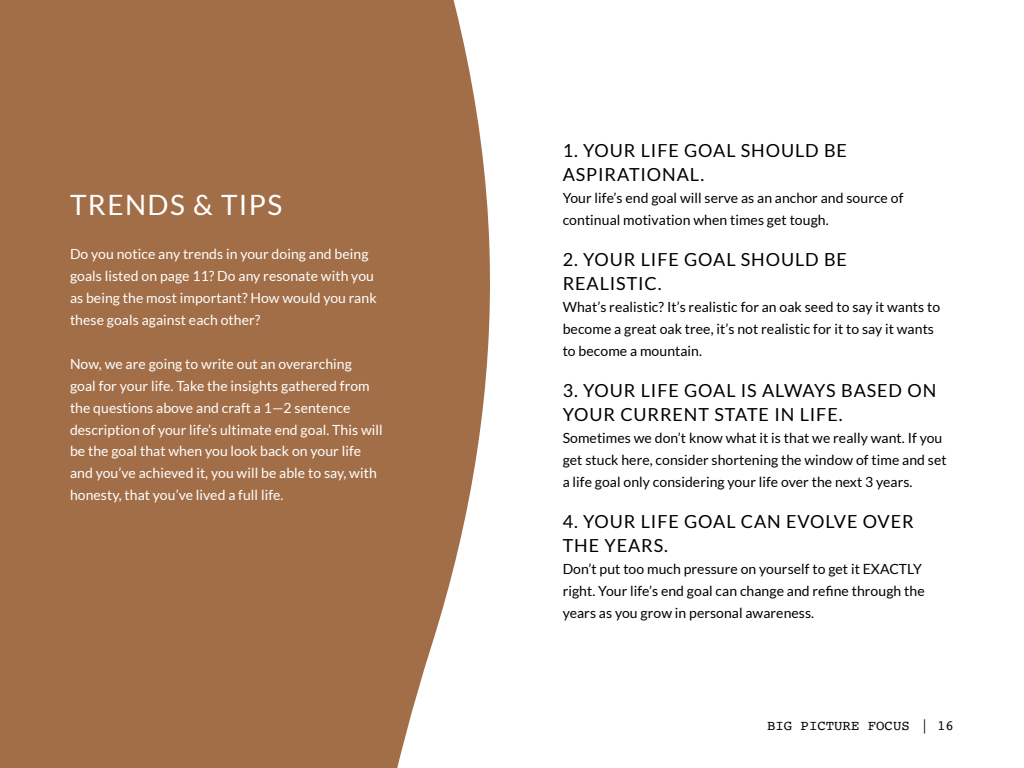
<style>
.page{position:relative;width:1024px;height:768px;background:#fff}
.page>*{position:absolute;margin:0;border:0;box-sizing:border-box;transform-origin:0 0}
.t1{font:28px "Lato";letter-spacing:.05em;color:#fff}
.t2{font:18px/24px "Lato";letter-spacing:.05em;color:#000}
.t3{font:14px/22px "Lato";letter-spacing:.005em;color:#000}
.t4{font:14px/22px "Lato";letter-spacing:.005em;color:#fff}
.t5{font:14px "Courier";color:#000}
.s1{color:#faf9f2}
</style>
<div class="page">
<div style="left:0;top:0;width:490px;height:768px;background:#a26e47"></div>
<p class="t1" style="left:70px;top:189px;width:214px">TRENDS &amp; TIPS</p>
<p class="t4" style="left:70px;top:242px;width:308px">Do you notice any trends in your doing and being goals listed on page 11? Do any resonate with you as being the most important? How would you rank these goals against each other?</p>
<p class="t4" style="left:70px;top:352px;width:314px">Now, we are going to write out an overarching<br>goal for your life. Take the insights gathered from the questions above and craft a 1<span class="s1">—</span>2 sentence description of your life’s ultimate end goal. This will be the goal that when you look back on your life and you’ve achieved it, you will be able to say, with honesty, that you’ve lived a full life.</p>
<p class="t2" style="left:563px;top:139px;width:286px">1. YOUR LIFE GOAL SHOULD BE<br>ASPIRATIONAL.</p>
<p class="t3" style="left:563px;top:187px;width:342px">Your life’s end goal will serve as an anchor and source of continual motivation when times get tough.</p>
<p class="t2" style="left:563px;top:248px;width:286px">2. YOUR LIFE GOAL SHOULD BE<br>REALISTIC.</p>
<p class="t3" style="left:563px;top:296px;width:379px">What’s realistic? It’s realistic for an oak seed to say it wants to become a great oak tree, it’s not realistic for it to say it wants to become a mountain.</p>
<p class="t2" style="left:563px;top:378px;width:375px">3. YOUR LIFE GOAL IS ALWAYS BASED ON<br>YOUR CURRENT STATE IN LIFE.</p>
<p class="t3" style="left:563px;top:427px;width:385px">Sometimes we don’t know what it is that we really want. If you get stuck here, consider shortening the window of time and set a life goal only considering your life over the next 3 years.</p>
<p class="t2" style="left:563px;top:509px;width:352px">4. YOUR LIFE GOAL CAN EVOLVE OVER<br>THE YEARS.</p>
<p class="t3" style="left:563px;top:558px;width:363px">Don’t put too much pressure on yourself to get it EXACTLY right. Your life’s end goal can change and refine through the years as you grow in personal awareness.</p>
<p class="t5" style="left:767px;top:714px;width:144px">BIG PICTURE FOCUS</p>
<p class="t5" style="left:920px;top:714px;width:35px">| 16</p>
</div>
